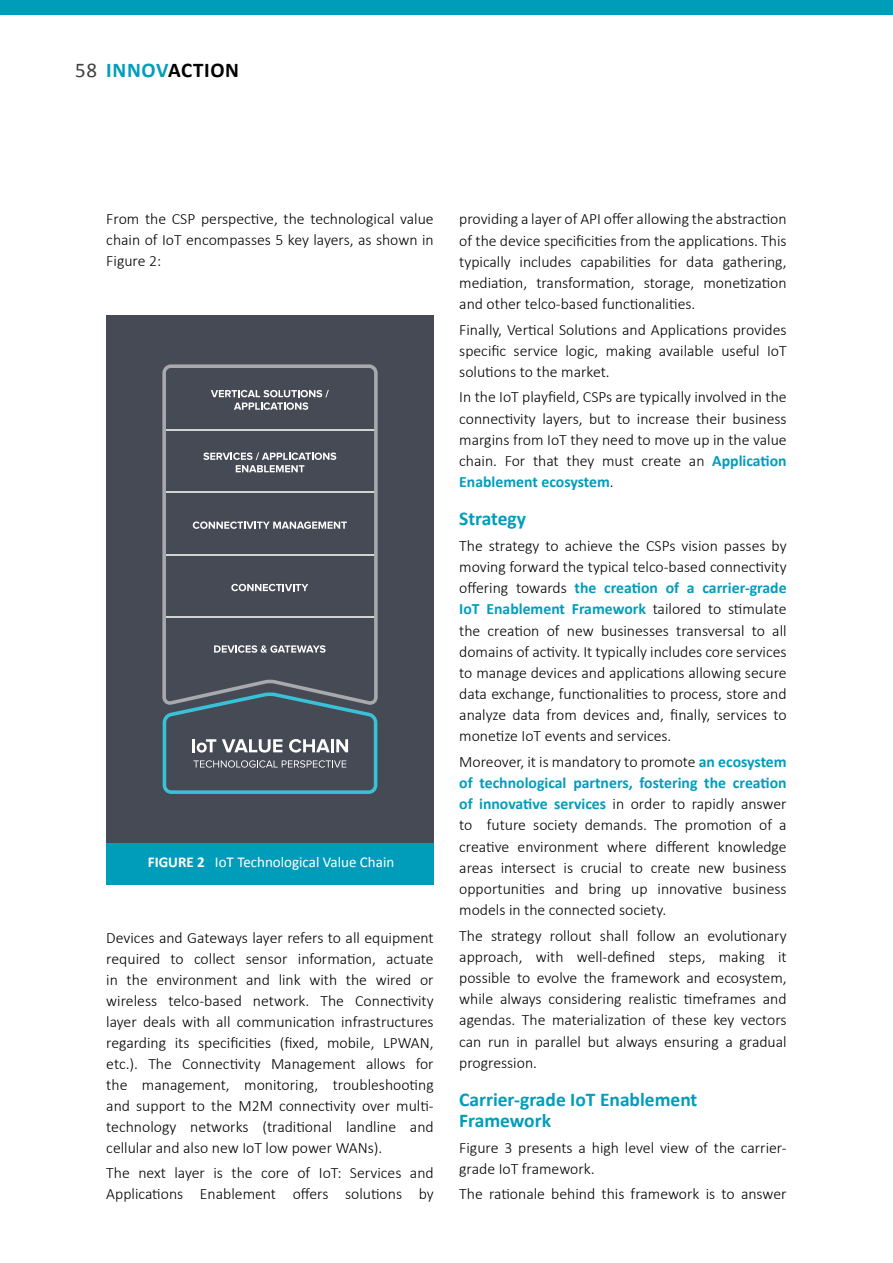
<style>
.page{position:relative;width:893px;height:1263px;background:#fff}
.page>*{position:absolute;margin:0;border:0;box-sizing:border-box;transform-origin:0 0}
.t1{font:700 21px "Calibri";letter-spacing:.03em;color:#000}
.t2{font:700 19.5px/21.1px "Calibri";color:#009dbb}
.t3{font:300 15.75px/21.1px "Calibri";color:#000;text-align:justify}
.t4{font:15px "Calibri";color:#fff}
.s1{font-weight:400;color:#414042}
.s2{color:#009dbb}
.s3{font-weight:700}
.s4{font-weight:700;color:#009dbb}
</style>
<div class="page">
<div style="left:0;top:0;width:893px;height:15px;background:#009dbb"></div>
<div style="left:106px;top:842px;width:328px;height:42px;background:#009dbb"></div>
<div style="left:106px;top:315px;width:328px;height:527px;background:#464a55"></div>
<svg style="left:163px;top:705px;width:214px;height:89px"></svg>
<svg style="left:162px;top:364px;width:216px;height:341px"></svg>
<h1 class="t1" style="left:75px;top:56px;width:166px"><span class="s1">58</span> <span class="s2">INNOV</span>ACTION</h1>
<p class="t3" style="left:106px;top:209px;width:329px">From the CSP perspective, the technological value chain of IoT encompasses 5 key layers, as shown in Figure 2:</p>
<p class="t4" style="left:148px;top:852px;width:248px"><span class="s3">FIGURE 2</span> IoT Technological Value Chain</p>
<p class="t3" style="left:106px;top:927px;width:329px">Devices and Gateways layer refers to all equipment required to collect sensor information, actuate in the environment and link with the wired or wireless telco-based network. The Connectivity layer deals with all communication infrastructures regarding its specificities (fixed, mobile, LPWAN, etc.). The Connectivity Management allows for the management, monitoring, troubleshooting and support to the M2M connectivity over multi&shy;technology networks (traditional landline and cellular and also new IoT low power WANs).</p>
<p class="t3" style="left:106px;top:1162px;width:329px">The next layer is the core of IoT: Services and<br>Applications Enablement offers solutions by</p>
<p class="t3" style="left:459px;top:208px;width:329px">providing a layer of API offer allowing the abstraction of the device specificities from the applications. This typically includes capabilities for data gathering, mediation, transformation, storage, monetization and other telco-based functionalities.</p>
<p class="t3" style="left:459px;top:319px;width:329px">Finally, Vertical Solutions and Applications provides specific service logic, making available useful IoT solutions to the market.</p>
<p class="t3" style="left:459px;top:386px;width:329px">In the IoT playfield, CSPs are typically involved in the connectivity layers, but to increase their business margins from IoT they need to move up in the value chain. For that they must create an <span class="s4">Application Enablement ecosystem</span>.</p>
<p class="t2" style="left:459px;top:508px;width:68px">Strategy</p>
<p class="t3" style="left:459px;top:535px;width:329px">The strategy to achieve the CSPs vision passes by moving forward the typical telco-based connectivity offering towards <span class="s4">the creation of a carrier-grade IoT Enablement Framework</span> tailored to stimulate the creation of new businesses transversal to all domains of activity. It typically includes core services to manage devices and applications allowing secure data exchange, functionalities to process, store and analyze data from devices and, finally, services to monetize IoT events and services.</p>
<p class="t3" style="left:459px;top:751px;width:329px">Moreover, it is mandatory to promote <span class="s4">an ecosystem of technological partners, fostering the creation of innovative services</span> in order to rapidly answer to future society demands. The promotion of a creative environment where different knowledge areas intersect is crucial to create new business opportunities and bring up innovative business models in the connected society.</p>
<p class="t3" style="left:459px;top:925px;width:329px">The strategy rollout shall follow an evolutionary approach, with well-defined steps, making it possible to evolve the framework and ecosystem, while always considering realistic timeframes and agendas. The materialization of these key vectors can run in parallel but always ensuring a gradual progression.</p>
<p class="t2" style="left:459px;top:1088px;width:240px">Carrier-grade IoT Enablement<br>Framework</p>
<p class="t3" style="left:459px;top:1136px;width:329px">Figure 3 presents a high level view of the carrier&shy;grade IoT framework.</p>
<p class="t3" style="left:459px;top:1183px;width:329px">The rationale behind this framework is to answer</p>
</div>
